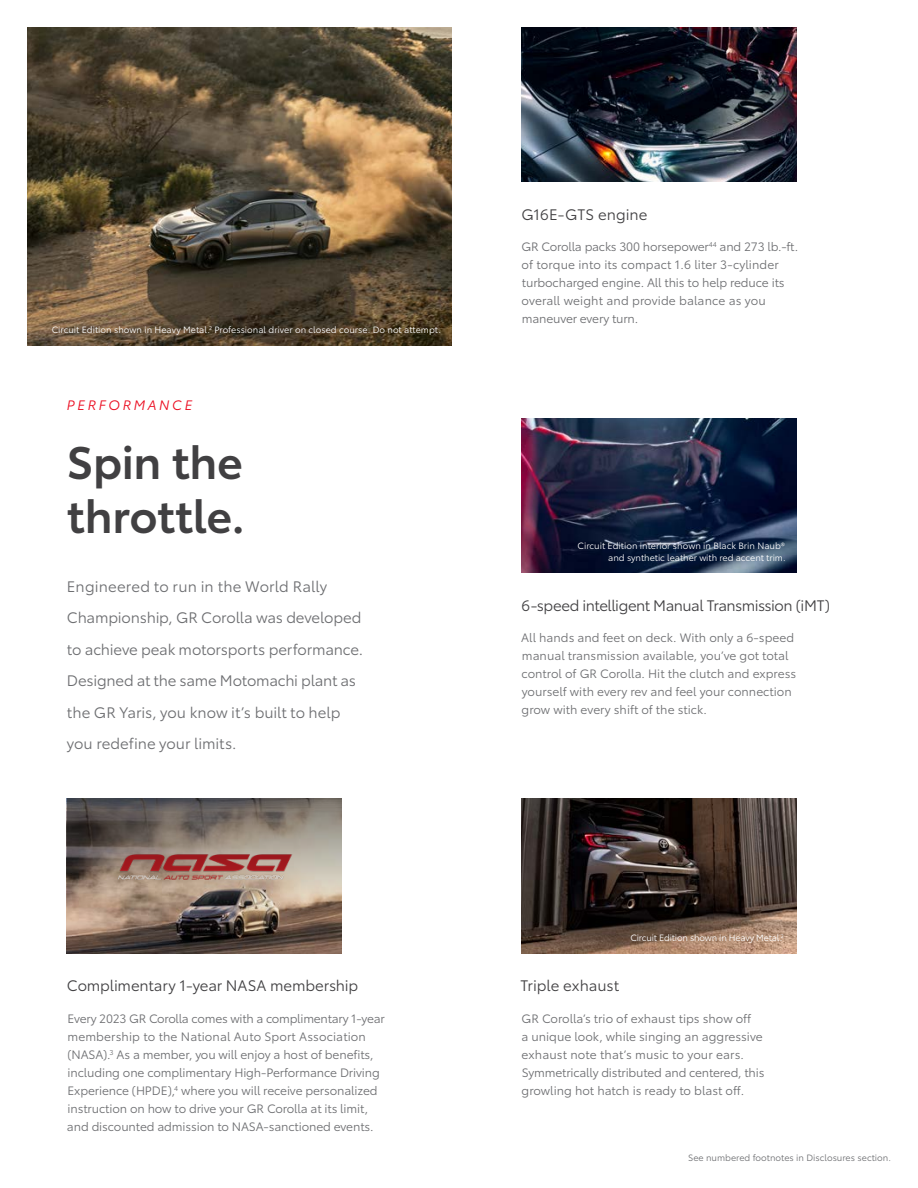
<style>
.page{position:relative;width:918px;height:1188px;background:#fff}
.page>*{position:absolute;margin:0;border:0;box-sizing:border-box;transform-origin:0 0}
.t1{font:600 45px/54px "Toyota Type";letter-spacing:-.01em;color:#414042}
.t2{font:15px/31.5px "Toyota Type";letter-spacing:-.005em;color:#6d6e71}
.t3{font:15px "Toyota Type";letter-spacing:-.015em;color:#414042}
.t4{font:15px "Toyota Type";letter-spacing:-.035em;color:#414042}
.t5{font:italic 13.5px "Toyota Type";letter-spacing:.2em;color:#eb0a1e}
.t6{font:12px/18px "Toyota Type";letter-spacing:-.01em;color:#6d6e71}
.t7{font:9px/11.2px "Toyota Type";color:#fff;text-align:right}
.t8{font:9px "Toyota Type";color:#6d6e71}
.t9{font:9px "Toyota Type";letter-spacing:-.02em;color:#fff}
</style>
<div class="page">
<img style="left:521px;top:27px;width:275px;height:155px">
<img style="left:521px;top:418px;width:275px;height:155px">
<img style="left:521px;top:799px;width:275px;height:154px">
<img style="left:27px;top:27px;width:425px;height:318px">
<svg style="left:67px;top:799px;width:275px;height:153px;background:#826f65"></svg>
<p class="t7" style="left:52px;top:324px;width:391px">Circuit Edition shown in Heavy Metal.<sup>2</sup> Professional driver on closed course. Do not attempt.</p>
<p class="t5" style="left:67px;top:395px;width:127px">PERFORMANCE</p>
<h1 class="t1" style="left:67px;top:432px;width:180px">Spin the throttle.</h1>
<p class="t2" style="left:67px;top:570px;width:298px">Engineered to run in the World Rally Championship, GR Corolla was developed to achieve peak motorsports performance.<br>Designed at the same Motomachi plant as the GR Yaris, you know it’s built to help you redefine your limits.</p>
<p class="t3" style="left:67px;top:975px;width:293px">Complimentary 1-year NASA membership</p>
<p class="t6" style="left:67px;top:1009px;width:319px">Every 2023 GR Corolla comes with a complimentary 1-year membership to the National Auto Sport Association (NASA).<sup>3</sup> As a member, you will enjoy a host of benefits, including one complimentary High-Performance Driving Experience (HPDE),<sup>4</sup> where you will receive personalized instruction on how to drive your GR Corolla at its limit, and discounted admission to NASA-sanctioned events.</p>
<p class="t3" style="left:521px;top:203px;width:127px">G16E-GTS engine</p>
<p class="t6" style="left:522px;top:237px;width:278px">GR Corolla packs 300 horsepower<sup>44</sup> and 273 lb.-ft. of torque into its compact 1.6 liter 3-cylinder turbocharged engine. All this to help reduce its overall weight and provide balance as you maneuver every turn.</p>
<p class="t7" style="left:578px;top:540px;width:210px">Circuit Edition interior shown in Black Brin Naub® and synthetic leather with red accent trim.</p>
<p class="t4" style="left:522px;top:595px;width:310px">6-speed intelligent Manual Transmission (iMT)</p>
<p class="t6" style="left:521px;top:628px;width:276px">All hands and feet on deck. With only a 6-speed manual transmission available, you’ve got total control of GR Corolla. Hit the clutch and express yourself with every rev and feel your connection grow with every shift of the stick.</p>
<p class="t9" style="left:630px;top:931px;width:155px">Circuit Edition shown in Heavy Metal.<sup>2</sup></p>
<p class="t3" style="left:520px;top:975px;width:100px">Triple exhaust</p>
<p class="t6" style="left:521px;top:1009px;width:245px">GR Corolla’s trio of exhaust tips show off<br>a unique look, while singing an aggressive exhaust note that’s music to your ears.<br>Symmetrically distributed and centered, this growling hot hatch is ready to blast off.</p>
<p class="t8" style="left:688px;top:1151px;width:204px">See numbered footnotes in Disclosures section.</p>
</div>
